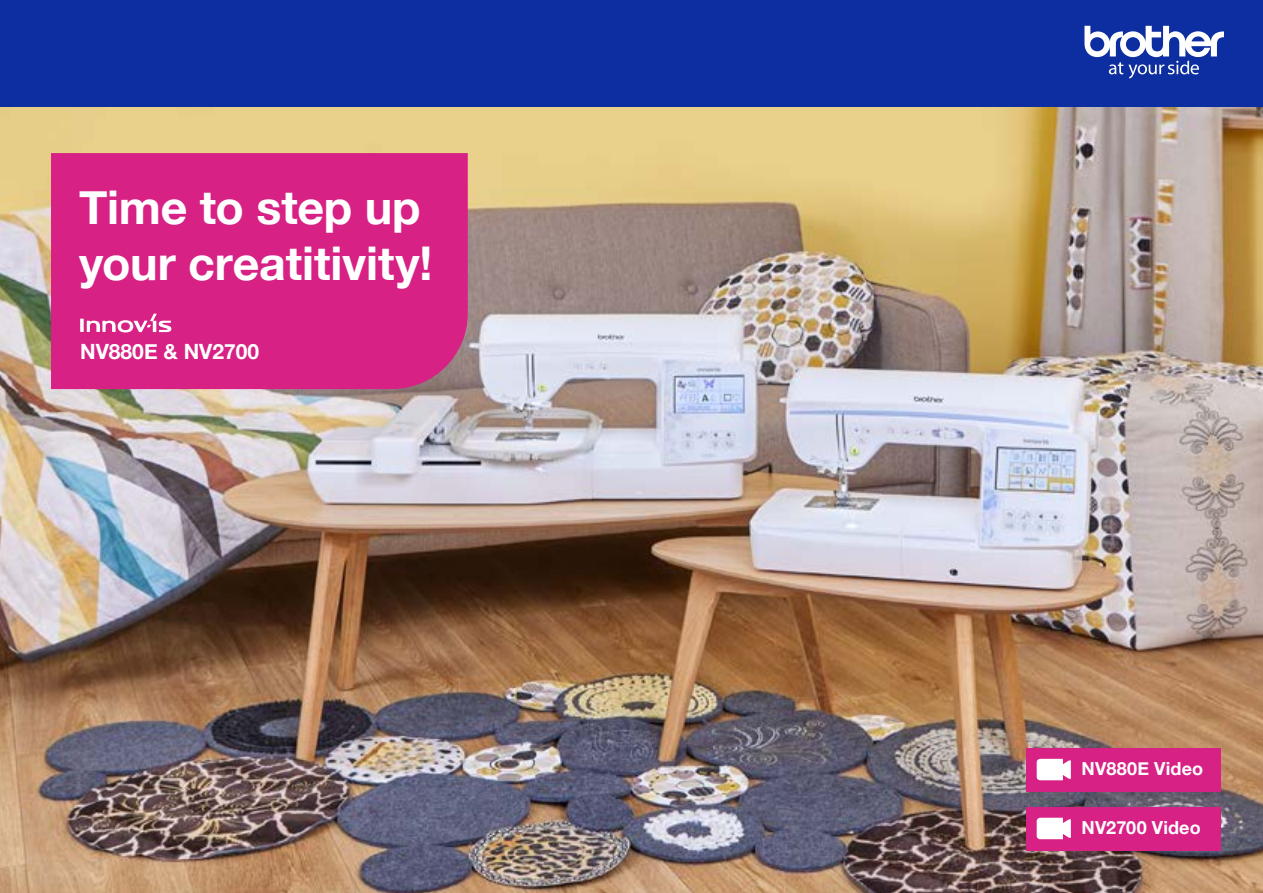
<style>
.page{position:relative;width:1263px;height:893px;background:#fff}
.page>*{position:absolute;margin:0;border:0;box-sizing:border-box;transform-origin:0 0}
.t1{font:700 46.5px/55.5px "Helvetica Neue";letter-spacing:-.005em;color:#fff}
.t2{font:700 21px "Helvetica Neue";color:#fff}
.t3{font:700 18px "Helvetica Neue";letter-spacing:.005em;color:#fff}
</style>
<div class="page">
<img style="left:0;top:106px;width:1263px;height:787px">
<div style="left:0;top:0;width:1263px;height:106px;background:#0d2ea0"></div>
<svg style="left:1084px;top:26px;width:140px;height:53px"></svg>
<div style="left:51px;top:153px;width:417px;height:236px;background:#d72185"></div>
<svg style="left:80px;top:319px;width:4px;height:13px"></svg>
<svg style="left:87px;top:314px;width:84px;height:18px"></svg>
<div style="left:1025px;top:748px;width:195px;height:43px;background:#d72185"></div>
<svg style="left:1037px;top:759px;width:34px;height:21px"></svg>
<div style="left:1025px;top:807px;width:195px;height:43px;background:#d72185"></div>
<svg style="left:1037px;top:818px;width:34px;height:21px"></svg>
<p class="t1" style="left:79px;top:181px;width:355px">Time to step up your creatitivity!</p>
<p class="t2" style="left:80px;top:335px;width:180px">NV880E &amp; NV2700</p>
<p class="t3" style="left:1081px;top:755px;width:123px">NV880E Video</p>
<p class="t3" style="left:1081px;top:814px;width:121px">NV2700 Video</p>
</div>
